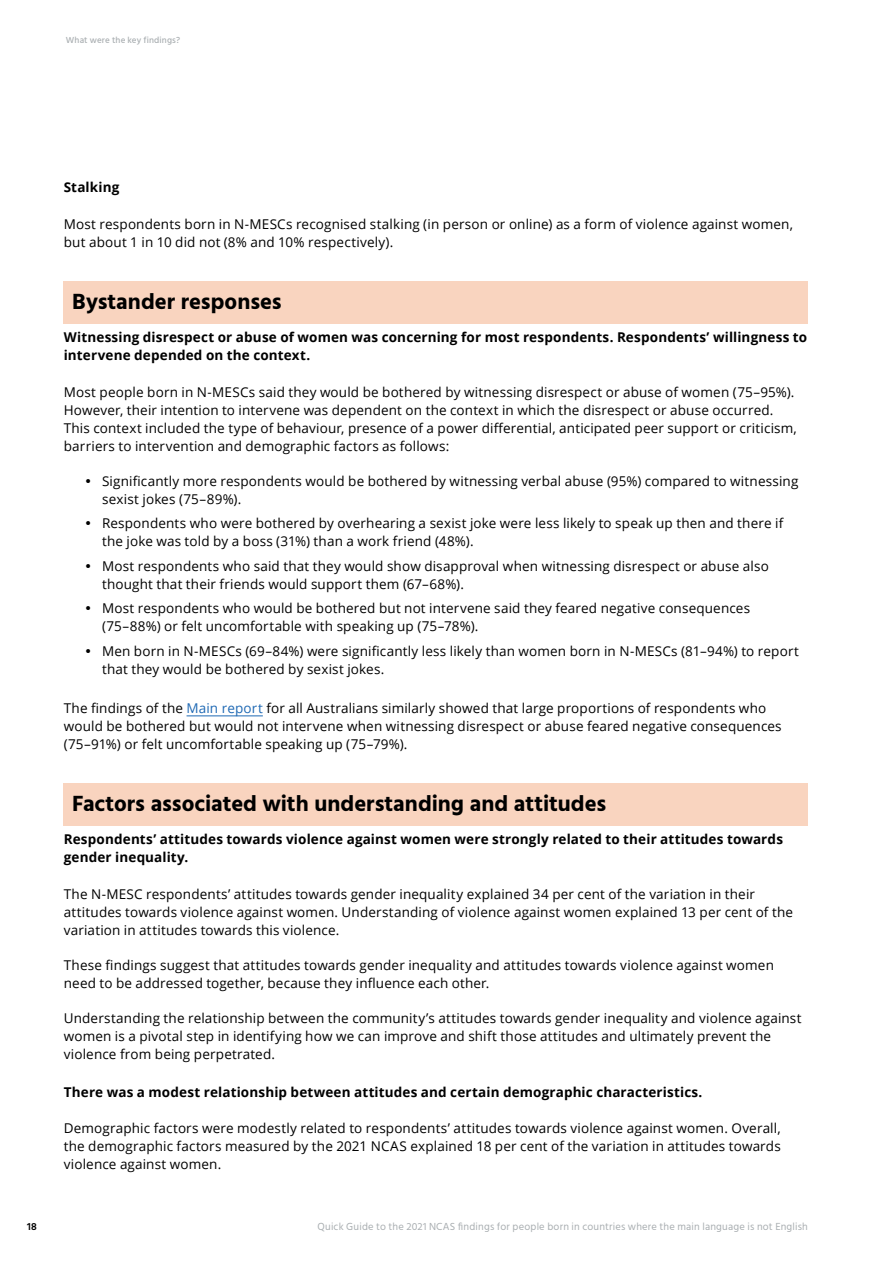
<style>
.page{position:relative;width:893px;height:1263px;background:#fff}
.page>*{position:absolute;margin:0;border:0;box-sizing:border-box;transform-origin:0 0}
.t1{font:700 22.5px "Hind";color:#000}
.t2{font:13.5px/18px "Open Sans";letter-spacing:.01em;color:#000}
.t3{font:700 13.5px/18px "Open Sans";letter-spacing:.01em;color:#000}
.t4{font:10.5px "Hind";letter-spacing:.02em;color:#a9aeb1}
.t5{font:600 10.5px "Hind";color:#000}
.t6{font:500 9px "Hind";letter-spacing:.015em;color:#a9aeb1}
.s1{color:#1f69b4}
</style>
<div class="page">
<div style="left:64px;top:281px;width:744px;height:42px;background:#f9d4bf"></div>
<hr style="left:187px;top:716px;width:76px;height:1px;background:#1f69b4">
<div style="left:64px;top:783px;width:744px;height:42px;background:#f9d4bf"></div>
<p class="t6" style="left:66px;top:34px;width:116px">What were the key findings?</p>
<p class="t3" style="left:64px;top:178px;width:57px">Stalking</p>
<p class="t2" style="left:64px;top:214px;width:731px">Most respondents born in N-MESCs recognised stalking (in person or online) as a form of violence against women, but about 1 in 10 did not (8% and 10% respectively).</p>
<h1 class="t1" style="left:72px;top:288px;width:211px">Bystander responses</h1>
<p class="t3" style="left:64px;top:328px;width:745px">Witnessing disrespect or abuse of women was concerning for most respondents. Respondents’ willingness to intervene depended on the context.</p>
<p class="t2" style="left:64px;top:383px;width:735px">Most people born in N-MESCs said they would be bothered by witnessing disrespect or abuse of women (75–95%).<br>However, their intention to intervene was dependent on the context in which the disrespect or abuse occurred.<br>This context included the type of behaviour, presence of a power differential, anticipated peer support or criticism, barriers to intervention and demographic factors as follows:</p>
<p class="t2" style="left:102px;top:472px;width:698px;text-indent:-17px">• Significantly more respondents would be bothered by witnessing verbal abuse (95%) compared to witnessing sexist jokes (75–89%).</p>
<p class="t2" style="left:102px;top:514px;width:683px;text-indent:-17px">• Respondents who were bothered by overhearing a sexist joke were less likely to speak up then and there if the joke was told by a boss (31%) than a work friend (48%).</p>
<p class="t2" style="left:102px;top:557px;width:668px;text-indent:-17px">• Most respondents who said that they would show disapproval when witnessing disrespect or abuse also thought that their friends would support them (67–68%).</p>
<p class="t2" style="left:102px;top:599px;width:650px;text-indent:-17px">• Most respondents who would be bothered but not intervene said they feared negative consequences (75–88%) or felt uncomfortable with speaking up (75–78%).</p>
<p class="t2" style="left:102px;top:641px;width:698px;text-indent:-17px">• Men born in N-MESCs (69–84%) were significantly less likely than women born in N-MESCs (81–94%) to report that they would be bothered by sexist jokes.</p>
<p class="t2" style="left:64px;top:699px;width:719px">The findings of the <span class="s1">Main report</span> for all Australians similarly showed that large proportions of respondents who would be bothered but would not intervene when witnessing disrespect or abuse feared negative consequences (75–91%) or felt uncomfortable speaking up (75–79%).</p>
<h1 class="t1" style="left:72px;top:790px;width:535px">Factors associated with understanding and attitudes</h1>
<p class="t3" style="left:64px;top:830px;width:721px">Respondents’ attitudes towards violence against women were strongly related to their attitudes towards gender inequality.</p>
<p class="t2" style="left:64px;top:885px;width:731px">The N-MESC respondents’ attitudes towards gender inequality explained 34 per cent of the variation in their attitudes towards violence against women. Understanding of violence against women explained 13 per cent of the variation in attitudes towards this violence.</p>
<p class="t2" style="left:64px;top:956px;width:712px">These findings suggest that attitudes towards gender inequality and attitudes towards violence against women need to be addressed together, because they influence each other.</p>
<p class="t2" style="left:64px;top:1009px;width:739px">Understanding the relationship between the community’s attitudes towards gender inequality and violence against women is a pivotal step in identifying how we can improve and shift those attitudes and ultimately prevent the violence from being perpetrated.</p>
<p class="t3" style="left:64px;top:1082px;width:640px">There was a modest relationship between attitudes and certain demographic characteristics.</p>
<p class="t2" style="left:64px;top:1119px;width:718px;text-align:justify">Demographic factors were modestly related to respondents’ attitudes towards violence against women. Overall, the demographic factors measured by the 2021 NCAS explained 18 per cent of the variation in attitudes towards violence against women.</p>
<p class="t5" style="left:27px;top:1219px;width:11px">18</p>
<p class="t4" style="left:318px;top:1220px;width:492px">Quick Guide to the 2021 NCAS findings for people born in countries where the main language is not English</p>
</div>
